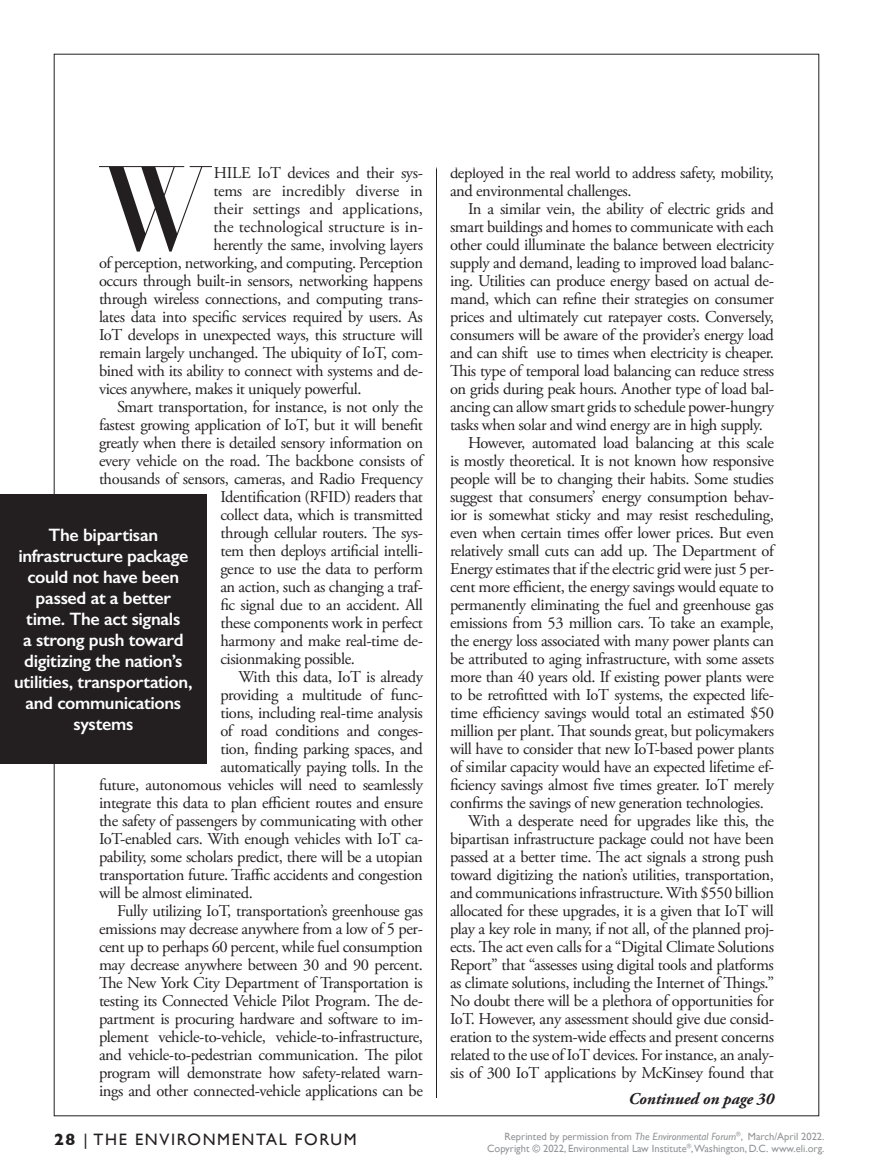
<style>
.page{position:relative;width:873px;height:1170px;background:#fff}
.page>*{position:absolute;margin:0;border:0;box-sizing:border-box;transform-origin:0 0}
.Feature_drop{font:500 112.5px "Bodoni Moda 24";color:#231f20}
.Feature_pullquote_ba{font:600 18px/21px "Gill Sans";letter-spacing:-.02em;color:#fff;text-align:center}
.Body_Text{font:16.5px/18px "Adobe Garamond Pro";letter-spacing:-.025em;color:#231f20;text-align:justify}
.Feature_drop-2{font:16.5px "Adobe Garamond Pro";letter-spacing:-.025em;color:#231f20}
.Feature_drop-3{font:16.5px "Adobe Garamond Pro";color:#231f20}
.t1{font:16.5px "Gill Sans";letter-spacing:.1em;color:#231f20}
.Body_Text-2{font:italic 700 16.5px "Adobe Garamond Pro";letter-spacing:-.005em;color:#231f20}
.t2{font:10.5px/12px "Gill Sans";color:#939598;text-align:right}
.s1{font-weight:700}
.s2{font-style:italic}
</style>
<div class="page">
<hr style="left:436px;top:112px;width:1px;height:986px;background:#231f20">
<svg style="left:436px;top:112px;width:1px;height:56px"></svg>
<div style="left:0;top:494px;width:207px;height:270px;background:#231f20"></div>
<p class="Feature_drop" style="left:97px;top:133px;width:118px">W</p>
<p class="Feature_drop-2" style="left:214px;top:163px;width:211px">HILE IoT devices and their sys-</p>
<p class="Feature_drop-3" style="left:214px;top:181px;width:211px">tems are incredibly diverse in</p>
<p class="Feature_drop-3" style="left:214px;top:199px;width:211px">their settings and applications,</p>
<p class="Feature_drop-3" style="left:214px;top:217px;width:211px">the technological structure is in-</p>
<p class="Feature_drop-2" style="left:214px;top:235px;width:211px">herently the same, involving layers</p>
<p class="Feature_drop-2" style="left:99px;top:253px;width:326px">of perception, networking, and computing. Perception</p>
<p class="Feature_drop-2" style="left:99px;top:271px;width:325px">occurs through built-in sensors, networking happens</p>
<p class="Feature_drop-2" style="left:99px;top:289px;width:326px">through wireless connections, and computing trans-</p>
<p class="Feature_drop-2" style="left:99px;top:307px;width:325px">lates data into specific services required by users. As</p>
<p class="Feature_drop-2" style="left:99px;top:325px;width:326px">IoT develops in unexpected ways, this structure will</p>
<p class="Feature_drop-2" style="left:99px;top:343px;width:326px">remain largely unchanged. The ubiquity of IoT, com-</p>
<p class="Feature_drop-2" style="left:99px;top:361px;width:326px">bined with its ability to connect with systems and de-</p>
<p class="Feature_drop-2" style="left:99px;top:379px;width:264px">vices anywhere, makes it uniquely powerful.</p>
<p class="Body_Text" style="left:117px;top:399px;width:308px">Smart transportation, for instance, is not only the</p>
<p class="Body_Text" style="left:99px;top:417px;width:325px">fastest growing application of IoT, but it will benefit</p>
<p class="Body_Text" style="left:99px;top:435px;width:326px">greatly when there is detailed sensory information on</p>
<p class="Body_Text" style="left:99px;top:453px;width:326px">every vehicle on the road. The backbone consists of</p>
<p class="Body_Text" style="left:99px;top:471px;width:326px">thousands of sensors, cameras, and Radio Frequency</p>
<p class="Body_Text" style="left:220px;top:489px;width:204px">Identification (RFID) readers that</p>
<p class="Body_Text" style="left:220px;top:507px;width:204px">collect data, which is transmitted</p>
<p class="Body_Text" style="left:220px;top:525px;width:204px">through cellular routers. The sys-</p>
<p class="Body_Text" style="left:220px;top:543px;width:204px">tem then deploys artificial intelli-</p>
<p class="Body_Text" style="left:220px;top:561px;width:204px">gence to use the data to perform</p>
<p class="Body_Text" style="left:220px;top:579px;width:204px">an action, such as changing a traf-</p>
<p class="Body_Text" style="left:220px;top:597px;width:204px">fic signal due to an accident. All</p>
<p class="Body_Text" style="left:220px;top:615px;width:204px">these components work in perfect</p>
<p class="Body_Text" style="left:220px;top:633px;width:204px">harmony and make real-time de-</p>
<p class="Body_Text" style="left:220px;top:651px;width:136px">cisionmaking possible.</p>
<p class="Body_Text" style="left:238px;top:669px;width:186px">With this data, IoT is already</p>
<p class="Body_Text" style="left:220px;top:687px;width:204px">providing a multitude of func-</p>
<p class="Body_Text" style="left:220px;top:705px;width:204px">tions, including real-time analysis</p>
<p class="Body_Text" style="left:220px;top:723px;width:204px">of road conditions and conges-</p>
<p class="Body_Text" style="left:220px;top:741px;width:204px">tion, finding parking spaces, and</p>
<p class="Body_Text" style="left:220px;top:759px;width:204px">automatically paying tolls. In the</p>
<p class="Body_Text" style="left:99px;top:777px;width:326px">future, autonomous vehicles will need to seamlessly</p>
<p class="Body_Text" style="left:99px;top:795px;width:326px">integrate this data to plan efficient routes and ensure</p>
<p class="Body_Text" style="left:99px;top:813px;width:326px">the safety of passengers by communicating with other</p>
<p class="Body_Text" style="left:99px;top:831px;width:326px">IoT-enabled cars. With enough vehicles with IoT ca-</p>
<p class="Body_Text" style="left:99px;top:849px;width:325px">pability, some scholars predict, there will be a utopian</p>
<p class="Body_Text" style="left:99px;top:867px;width:325px">transportation future. Traffic accidents and congestion</p>
<p class="Body_Text" style="left:99px;top:885px;width:155px">will be almost eliminated.</p>
<p class="Body_Text" style="left:99px;top:903px;width:326px;text-indent:18px">Fully utilizing IoT, transportation’s greenhouse gas emissions may decrease anywhere from a low of 5 per&shy;cent up to perhaps 60 percent, while fuel consumption may decrease anywhere between 30 and 90 percent.<br>The New York City Department of Transportation is testing its Connected Vehicle Pilot Program. The de&shy;partment is procuring hardware and software to im&shy;plement vehicle-to-vehicle, vehicle-to-infrastructure, and vehicle-to-pedestrian communication. The pilot program will demonstrate how safety-related warn&shy;ings and other connected-vehicle applications can be</p>
<p class="Feature_pullquote_ba" style="left:14px;top:524px;width:180px">The bipartisan infrastructure package could not have been passed at a better time. The act signals<br>a strong push toward digitizing the nation’s utilities, transportation, and communications systems</p>
<p class="Body_Text" style="left:450px;top:165px;width:326px">deployed in the real world to address safety, mobility, and environmental challenges.</p>
<p class="Body_Text" style="left:450px;top:201px;width:326px;text-indent:18px">In a similar vein, the ability of electric grids and smart buildings and homes to communicate with each other could illuminate the balance between electricity supply and demand, leading to improved load balanc&shy;ing. Utilities can produce energy based on actual de&shy;mand, which can refine their strategies on consumer prices and ultimately cut ratepayer costs. Conversely, consumers will be aware of the provider’s energy load and can shift use to times when electricity is cheaper.<br>This type of temporal load balancing can reduce stress on grids during peak hours. Another type of load bal&shy;ancing can allow smart grids to schedule power-hungry tasks when solar and wind energy are in high supply.</p>
<p class="Body_Text" style="left:450px;top:435px;width:326px;text-indent:18px">However, automated load balancing at this scale is mostly theoretical. It is not known how responsive people will be to changing their habits. Some studies suggest that consumers’ energy consumption behav&shy;ior is somewhat sticky and may resist rescheduling, even when certain times offer lower prices. But even relatively small cuts can add up. The Department of Energy estimates that if the electric grid were just 5 per&shy;cent more efficient, the energy savings would equate to permanently eliminating the fuel and greenhouse gas emissions from 53 million cars. To take an example, the energy loss associated with many power plants can be attributed to aging infrastructure, with some assets more than 40 years old. If existing power plants were to be retrofitted with IoT systems, the expected life&shy;time efficiency savings would total an estimated $50 million per plant. That sounds great, but policymakers will have to consider that new IoT-based power plants of similar capacity would have an expected lifetime ef&shy;ficiency savings almost five times greater. IoT merely confirms the savings of new generation technologies.</p>
<p class="Body_Text" style="left:450px;top:813px;width:326px;text-indent:18px">With a desperate need for upgrades like this, the bipartisan infrastructure package could not have been passed at a better time. The act signals a strong push toward digitizing the nation’s utilities, transportation, and communications infrastructure. With $550 billion allocated for these upgrades, it is a given that IoT will play a key role in many, if not all, of the planned proj&shy;ects. The act even calls for a “Digital Climate Solutions Report” that “assesses using digital tools and platforms as climate solutions, including the Internet of Things.” No doubt there will be a plethora of opportunities for IoT. However, any assessment should give due consid&shy;eration to the system-wide effects and present concerns related to the use of IoT devices. For instance, an analy&shy;sis of 300 IoT applications by McKinsey found that</p>
<p class="Body_Text-2" style="left:629px;top:1089px;width:147px">Continued on page 30</p>
<p class="t1" style="left:54px;top:1130px;width:304px"><span class="s1">28</span> | THE ENVIRONMENTAL FORUM</p>
<p class="t2" style="left:487px;top:1130px;width:339px">Reprinted by permission from <span class="s2">The Environmental Forum</span><sup>®</sup>, March/April 2022.<br>Copyright © 2022, Environmental Law Institute<sup>®</sup>,Washington, D.C. www.eli.org.</p>
</div>
